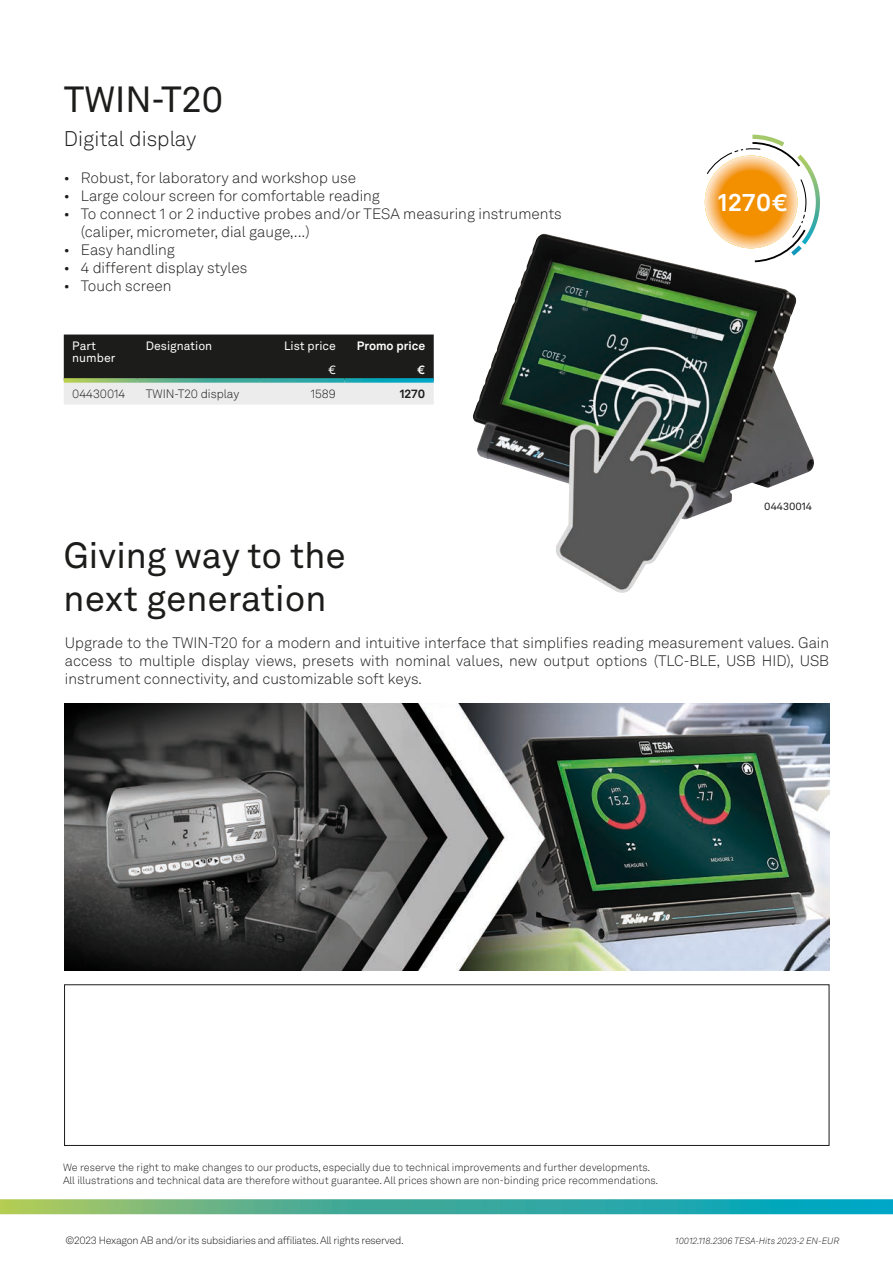
<style>
.page{position:relative;width:893px;height:1263px;background:#fff}
.page>*{position:absolute;margin:0;border:0;box-sizing:border-box;transform-origin:0 0}
.t1{font:36px/43.2px "Hexagon Akkurat";color:#1c1c1b}
.t2{font:700 24px "Hexagon Akkurat";color:#fff}
.t3{font:300 21px "Hexagon Akkurat";color:#1c1c1b}
.t4{font:300 15px/18px "Hexagon Akkurat";color:#1c1c1b;text-align:justify}
.t5{font:300 15px/18px "Hexagon Akkurat TT";color:#1c1c1b}
.t6{font:12px/12px "Hexagon Akkurat";color:#fff}
.t7{font:300 12px "Hexagon Akkurat";color:#1c1c1b}
.t8{font:700 12px/24px "Hexagon Akkurat";color:#fff;text-align:right}
.t9{font:700 12px "Hexagon Akkurat";color:#1c1c1b}
.t10{font:300 10.5px/12.6px "Hexagon Akkurat TT";color:#1c1c1b}
.t11{font:300 10.5px "Hexagon Akkurat";letter-spacing:-.025em;color:#1c1c1b}
.t12{font:10.5px "Hexagon Akkurat";color:#1c1c1b}
.t13{font:italic 300 9px "Hexagon Akkurat";color:#1c1c1b}
</style>
<div class="page">
<svg style="left:0;top:1199px;width:893px;height:15px;background:#47af9a"></svg>
<img style="left:473px;top:234px;width:341px;height:359px">
<img style="left:64px;top:704px;width:766px;height:266px">
<div style="left:64px;top:984px;width:765px;height:162px;border:1px solid #1c1c1b"></div>
<svg style="left:707px;top:135px;width:113px;height:127px"></svg>
<img style="left:705px;top:156px;width:46px;height:92px">
<svg style="left:64px;top:334px;width:370px;height:70px;background:#616160"></svg>
<svg style="left:64px;top:378px;width:73px;height:5px"></svg>
<div style="left:259px;top:378px;width:85px;height:5px;background:#2ea7a6"></div>
<svg style="left:344px;top:378px;width:90px;height:5px"></svg>
<svg style="left:137px;top:378px;width:122px;height:5px"></svg>
<h1 class="t1" style="left:64px;top:76px;width:161px">TWIN-T20</h1>
<h3 class="t3" style="left:64px;top:124px;width:134px">Digital display</h3>
<p class="t5" style="left:64px;top:168px;width:294px">• Robust, for laboratory and workshop use</p>
<p class="t5" style="left:64px;top:186px;width:318px">• Large colour screen for comfortable reading</p>
<p class="t5" style="left:81px;top:204px;width:482px;text-indent:-17px">• To connect 1 or 2 inductive probes and/or TESA measuring instruments (caliper, micrometer, dial gauge,...)</p>
<p class="t5" style="left:64px;top:240px;width:113px">• Easy handling</p>
<p class="t5" style="left:64px;top:258px;width:185px">• 4 different display styles</p>
<p class="t5" style="left:64px;top:276px;width:109px">• Touch screen</p>
<p class="t6" style="left:72px;top:339px;width:45px">Part number</p>
<p class="t6" style="left:146px;top:339px;width:68px">Designation</p>
<p class="t6" style="left:284px;top:333px;width:53px;line-height:24px;text-align:right">List price €</p>
<p class="t8" style="left:357px;top:333px;width:70px">Promo price €</p>
<p class="t7" style="left:72px;top:386px;width:55px">04430014</p>
<p class="t7" style="left:146px;top:386px;width:95px">TWIN-T20 display</p>
<p class="t7" style="left:311px;top:386px;width:27px">1589</p>
<p class="t9" style="left:400px;top:385px;width:27px">1270</p>
<h2 class="t2" style="left:718px;top:184px;width:71px">1270€</h2>
<p class="t12" style="left:764px;top:498px;width:49px">04430014</p>
<h1 class="t1" style="left:64px;top:532px;width:284px">Giving way to the next generation</h1>
<p class="t4" style="left:65px;top:633px;width:766px">Upgrade to the TWIN-T20 for a modern and intuitive interface that simplifies reading measurement values. Gain access to multiple display views, presets with nominal values, new output options (TLC-BLE, USB HID), USB instrument connectivity, and customizable soft keys.</p>
<p class="t10" style="left:63px;top:1161px;width:597px">We reserve the right to make changes to our products, especially due to technical improvements and further developments.<br>All illustrations and technical data are therefore without guarantee. All prices shown are non-binding price recommendations.</p>
<p class="t11" style="left:65px;top:1232px;width:340px">©2023 Hexagon AB and/or its subsidiaries and affiliates. All rights reserved.</p>
<p class="t13" style="left:675px;top:1234px;width:166px">10012.118.2306 TESA-Hits 2023-2 EN-EUR</p>
</div>
